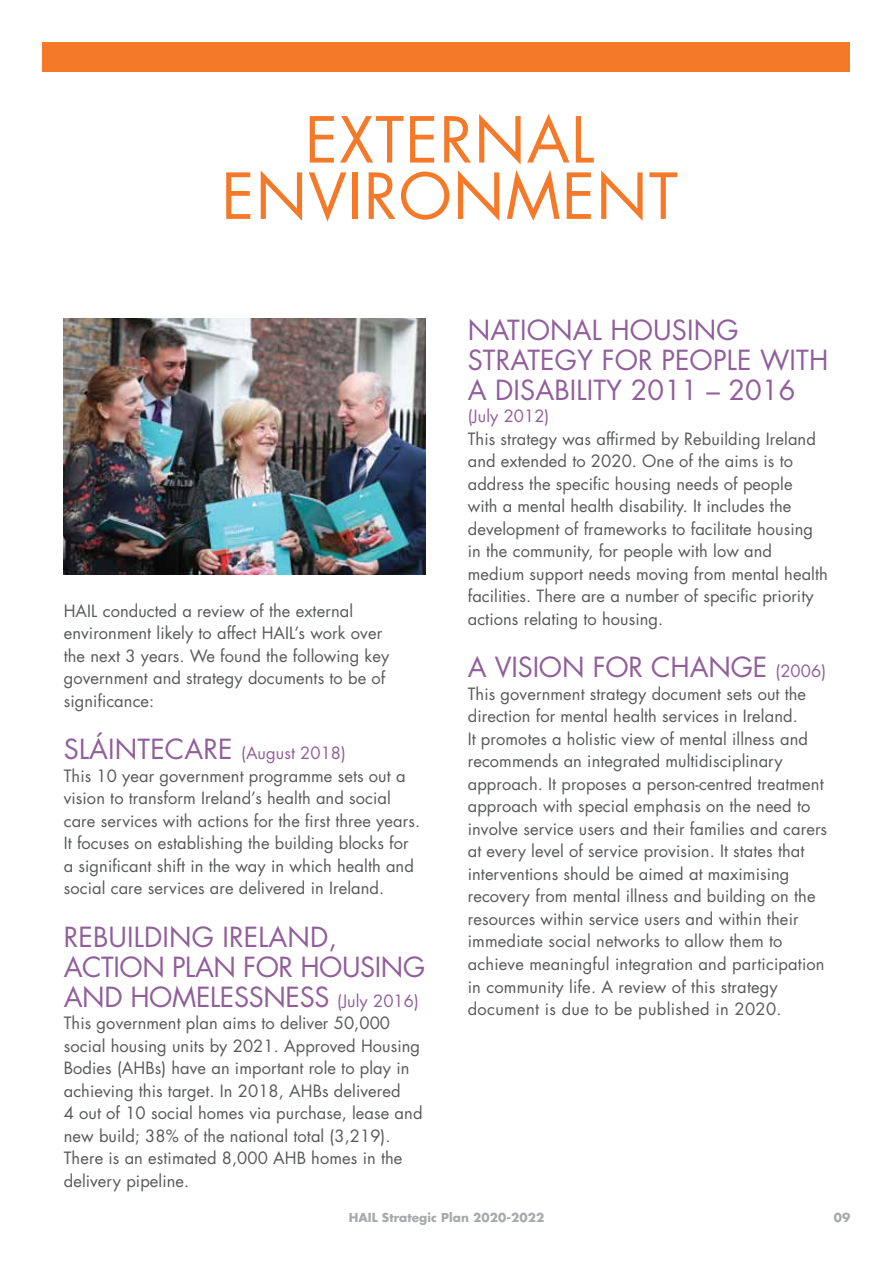
<style>
.page{position:relative;width:893px;height:1263px;background:#fff}
.page>*{position:absolute;margin:0;border:0;box-sizing:border-box;transform-origin:0 0}
.t1{font:61.65px/56.4px "Futura LT";letter-spacing:.02em;color:#f47929;text-align:right}
.t2{font:27px "Futura LT";letter-spacing:.005em;color:#915e9b}
.t3{font:16.5px/22.5px "Futura LT";letter-spacing:.005em;color:#58595b}
.t4{font:16.5px "Futura LT";letter-spacing:.005em;color:#915e9b}
.t5{font:700 12px "Futura LT";letter-spacing:.005em;color:#a7a9ac}
</style>
<div class="page">
<div style="left:43px;top:43px;width:807px;height:29px;background:#f47929"></div>
<img style="left:64px;top:319px;width:361px;height:255px">
<h1 class="t1" style="left:222px;top:112px;width:169px">External<br>Environment</h1>
<p class="t3" style="left:64px;top:599px;width:327px">HAIL conducted a review of the external environment likely to affect HAIL’s work over the next 3 years. We found the following key government and strategy documents to be of significance:</p>
<h2 class="t2" style="left:64px;top:732px;width:61px">Sláintecare</h2>
<p class="t4" style="left:241px;top:742px;width:106px">(August 2018)</p>
<p class="t3" style="left:64px;top:764px;width:358px">This 10 year government programme sets out a vision to transform Ireland’s health and social care services with actions for the first three years.<br>It focuses on establishing the building blocks for a significant shift in the way in which health and social care services are delivered in Ireland.</p>
<h2 class="t2" style="left:64px;top:919px;width:116px">Rebuilding</h2>
<h2 class="t2" style="left:222px;top:919px;width:23px">Irelan</h2>
<h2 class="t2" style="left:310px;top:919px;width:28px">d,</h2>
<h2 class="t2" style="left:64px;top:949px;width:36px">Action</h2>
<h2 class="t2" style="left:172px;top:949px;width:30px">Plan</h2>
<h2 class="t2" style="left:243px;top:949px;width:17px">for</h2>
<h2 class="t2" style="left:300px;top:949px;width:77px">Housing</h2>
<h2 class="t2" style="left:64px;top:979px;width:103px">and Homelessness</h2>
<p class="t4" style="left:337px;top:990px;width:83px">(July 2016)</p>
<p class="t3" style="left:64px;top:1012px;width:360px">This government plan aims to deliver 50,000 social housing units by 2021. Approved Housing Bodies (AHBs) have an important role to play in achieving this target. In 2018, AHBs delivered<br>4 out of 10 social homes via purchase, lease and new build; 38% of the national total (3,219).<br>There is an estimated 8,000 AHB homes in the delivery pipeline.</p>
<h2 class="t2" style="left:468px;top:313px;width:40px">National</h2>
<h2 class="t2" style="left:610px;top:313px;width:79px">Housing</h2>
<h2 class="t2" style="left:468px;top:343px;width:32px">Strateg</h2>
<h2 class="t2" style="left:577px;top:343px;width:42px">y for</h2>
<h2 class="t2" style="left:661px;top:343px;width:30px">People</h2>
<h2 class="t2" style="left:760px;top:343px;width:18px">with</h2>
<h2 class="t2" style="left:468px;top:373px;width:41px">a Disabilit</h2>
<h2 class="t2" style="left:606px;top:373px;width:191px">y 2011 – 2016</h2>
<p class="t4" style="left:468px;top:406px;width:83px">(July 2012)</p>
<p class="t3" style="left:468px;top:428px;width:362px">This strategy was affirmed by Rebuilding Ireland and extended to 2020. One of the aims is to address the specific housing needs of people<br>with a mental health disability. It includes the development of frameworks to facilitate housing in the community, for people with low and medium support needs moving from mental health facilities. There are a number of specific priority actions relating to housing.</p>
<h2 class="t2" style="left:468px;top:650px;width:43px">A Vision</h2>
<h2 class="t2" style="left:593px;top:650px;width:17px">for</h2>
<h2 class="t2" style="left:651px;top:650px;width:39px">Change</h2>
<p class="t4" style="left:775px;top:661px;width:52px">(2006)</p>
<p class="t3" style="left:468px;top:683px;width:361px">This government strategy document sets out the direction for mental health services in Ireland.<br>It promotes a holistic view of mental illness and recommends an integrated multidisciplinary approach. It proposes a person-centred treatment approach with special emphasis on the need to involve service users and their families and carers at every level of service provision. It states that interventions should be aimed at maximising recovery from mental illness and building on the resources within service users and within their immediate social networks to allow them to achieve meaningful integration and participation in community life. A review of this strategy document is due to be published in 2020.</p>
<p class="t5" style="left:349px;top:1209px;width:197px">HAIL Strategic Plan 2020-2022</p>
<p class="t5" style="left:834px;top:1209px;width:18px">09</p>
</div>
